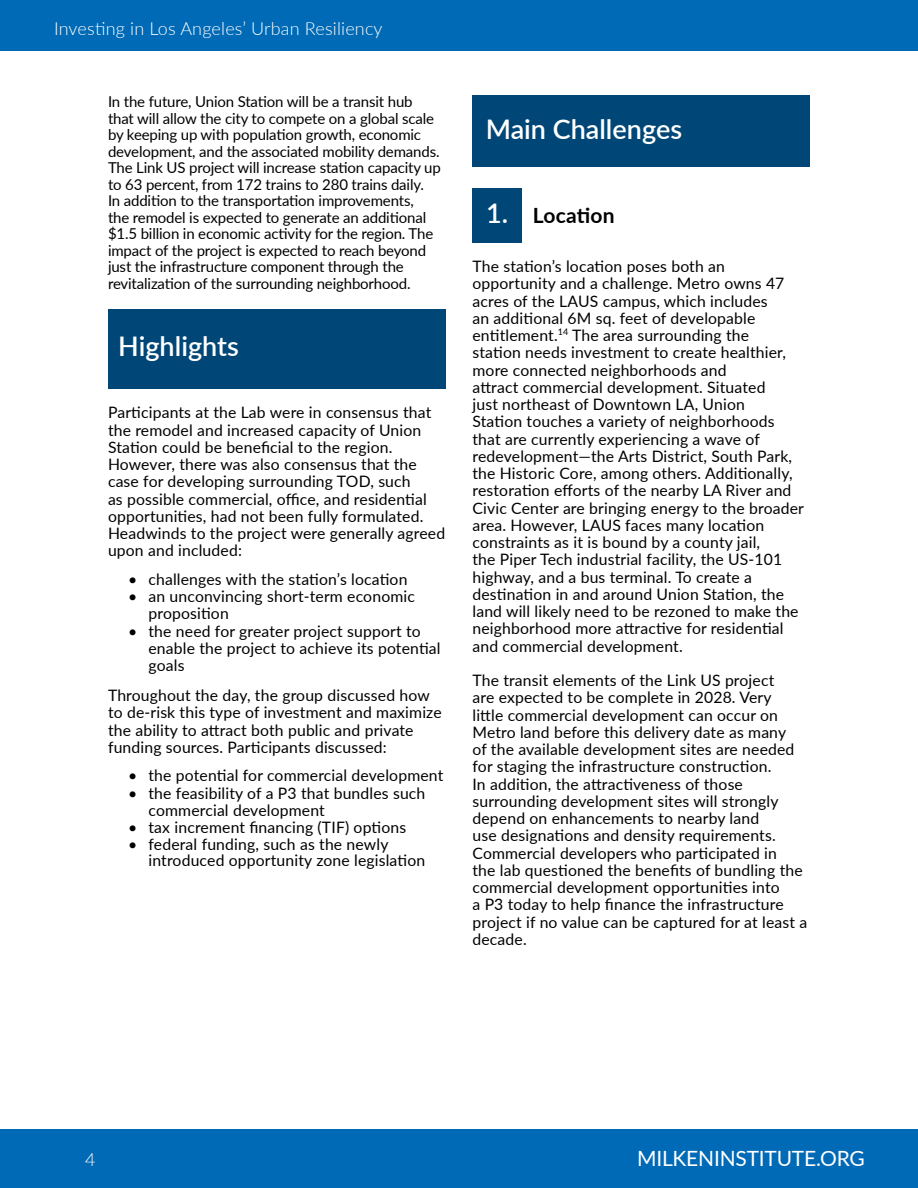
<style>
.page{position:relative;width:918px;height:1188px;background:#fff}
.page>*{position:absolute;margin:0;border:0;box-sizing:border-box;transform-origin:0 0}
.t1{font:600 27px "Lato";color:#fff}
.t2{font:21px "Lato";letter-spacing:-.01em;color:#fff}
.t3{font:700 21px "Lato";letter-spacing:.01em;color:#000}
.t4{font:300 18px "Lato";letter-spacing:.01em;color:#fff}
.t5{font:15.75px/17.2px "Lato";letter-spacing:.01em;color:#000}
.t6{font:15px/16.5px "Lato";letter-spacing:-.01em;color:#000}
.s1{font-weight:600;font-size:27px;color:#fff}
</style>
<div class="page">
<div style="left:0;top:0;width:918px;height:50px;background:#006ab6"></div>
<div style="left:0;top:1129px;width:918px;height:59px;background:#006ab6"></div>
<div style="left:472px;top:95px;width:338px;height:72px;background:#004778"></div>
<div style="left:472px;top:188px;width:50px;height:54px;background:#004778"></div>
<div style="left:108px;top:309px;width:338px;height:79px;background:#004778"></div>
<p class="t4" style="left:54px;top:16px;width:330px">Investing in Los Angeles’ Urban Resiliency</p>
<p class="t6" style="left:108px;top:93px;width:334px">In the future, Union Station will be a transit hub that will allow the city to compete on a global scale by keeping up with population growth, economic development, and the associated mobility demands.<br>The Link US project will increase station capacity up to 63 percent, from 172 trains to 280 trains daily.<br>In addition to the transportation improvements,<br>the remodel is expected to generate an additional $1.5 billion in economic activity for the region. The impact of the project is expected to reach beyond just the infrastructure component through the revitalization of the surrounding neighborhood.</p>
<h1 class="t1" style="left:118px;top:327px;width:122px">Highlights</h1>
<p class="t5" style="left:108px;top:403px;width:339px">Participants at the Lab were in consensus that the remodel and increased capacity of Union Station could be beneficial to the region.<br>However, there was also consensus that the case for developing surrounding TOD, such<br>as possible commercial, office, and residential opportunities, had not been fully formulated.<br>Headwinds to the project were generally agreed upon and included:</p>
<p class="t5" style="left:128px;top:570px;width:281px">• challenges with the station’s location</p>
<p class="t5" style="left:149px;top:587px;width:268px;text-indent:-20px">• an unconvincing short-term economic proposition</p>
<p class="t5" style="left:149px;top:622px;width:294px;text-indent:-20px">• the need for greater project support to enable the project to achieve its potential goals</p>
<p class="t5" style="left:108px;top:686px;width:335px">Throughout the day, the group discussed how to de-risk this type of investment and maximize the ability to attract both public and private funding sources. Participants discussed:</p>
<p class="t5" style="left:128px;top:766px;width:317px">• the potential for commercial development</p>
<p class="t5" style="left:149px;top:784px;width:278px;text-indent:-20px">• the feasibility of a P3 that bundles such commercial development</p>
<p class="t5" style="left:128px;top:818px;width:280px">• tax increment financing (TIF) options</p>
<p class="t5" style="left:149px;top:836px;width:278px;line-height:15.8px;text-indent:-20px">• federal funding, such as the newly introduced opportunity zone legislation</p>
<h1 class="t1" style="left:486px;top:110px;width:198px">Main Challenges</h1>
<h2 class="t3" style="left:486px;top:200px;width:130px"><span class="s1">1.</span> Location</h2>
<p class="t5" style="left:472px;top:257px;width:333px">The station’s location poses both an opportunity and a challenge. Metro owns 47 acres of the LAUS campus, which includes<br>an additional 6M sq. feet of developable entitlement.<sup>14</sup> The area surrounding the<br>station needs investment to create healthier, more connected neighborhoods and<br>attract commercial development. Situated<br>just northeast of Downtown LA, Union<br>Station touches a variety of neighborhoods that are currently experiencing a wave of redevelopment—the Arts District, South Park, the Historic Core, among others. Additionally, restoration efforts of the nearby LA River and Civic Center are bringing energy to the broader area. However, LAUS faces many location constraints as it is bound by a county jail,<br>the Piper Tech industrial facility, the US-101 highway, and a bus terminal. To create a destination in and around Union Station, the land will likely need to be rezoned to make the neighborhood more attractive for residential and commercial development.</p>
<p class="t5" style="left:472px;top:671px;width:336px">The transit elements of the Link US project<br>are expected to be complete in 2028. Very<br>little commercial development can occur on Metro land before this delivery date as many<br>of the available development sites are needed for staging the infrastructure construction.<br>In addition, the attractiveness of those surrounding development sites will strongly depend on enhancements to nearby land<br>use designations and density requirements.<br>Commercial developers who participated in<br>the lab questioned the benefits of bundling the commercial development opportunities into<br>a P3 today to help finance the infrastructure project if no value can be captured for at least a decade.</p>
<p class="t4" style="left:85px;top:1147px;width:12px">4</p>
<h2 class="t2" style="left:637px;top:1144px;width:229px">MILKENINSTITUTE.ORG</h2>
</div>
